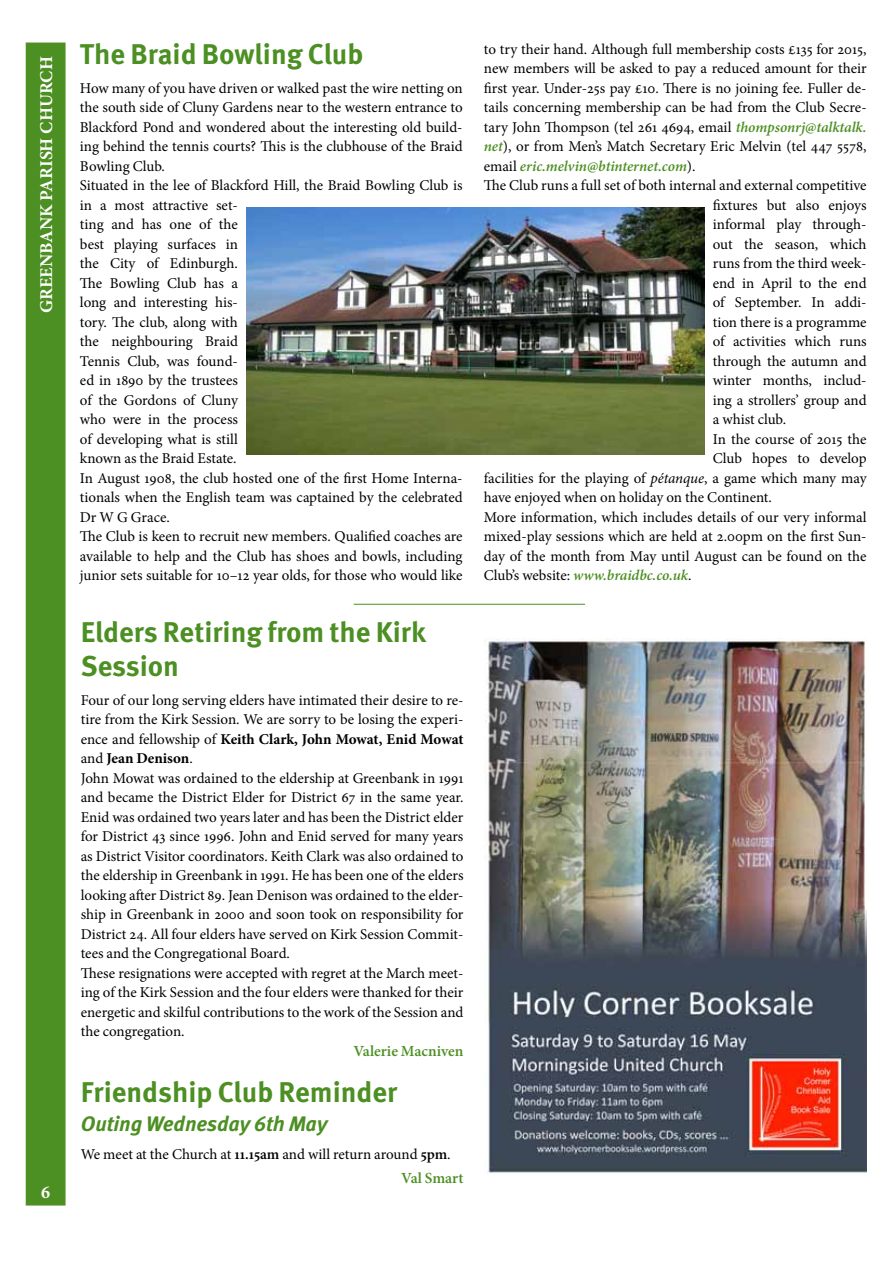
<style>
.page{position:relative;width:893px;height:1263px;background:#fff}
.page>*{position:absolute;margin:0;border:0;box-sizing:border-box;transform-origin:0 0}
.t1{font:700 28.5px/34.2px "Meta Pro";color:#4c8f22}
.t2{font:italic 700 21px "Meta Pro";letter-spacing:-.005em;color:#4c8f22}
.t3{font:700 18px "Minion Pro";color:#fff}
.t4{font:600 15.45px "Minion Pro";color:#4c8f22}
.t5{font:15px/19.5px "Minion Pro";letter-spacing:-.005em;color:#000}
.t6{font:italic 600 15px "Minion Pro";letter-spacing:-.005em;color:#4c8f22}
.s1{font-weight:700}
.s2{font-weight:600}
.s3{font-weight:600;font-style:italic;color:#4c8f22}
.s4{font-weight:400;font-style:normal;color:#000}
.s5{font-style:italic}
</style>
<div class="page">
<img style="left:246px;top:207px;width:458px;height:248px">
<hr style="left:354px;top:604px;width:231px;height:1px;background:#4c8f22">
<img style="left:485px;top:639px;width:381px;height:534px">
<div style="left:26px;top:43px;width:40px;height:1162px;background:#4c8f22;border:2px solid #4c8f22"></div>
<p class="t3" style="left:34px;top:313px;width:258px;rotate:-90deg">GREENBANK PARISH CHURCH</p>
<p class="t3" style="left:41px;top:1180px;width:10px">6</p>
<h1 class="t1" style="left:80px;top:38px;width:285px">The Braid Bowling Club</h1>
<p class="t5" style="left:80px;top:78px;width:384px">How many of you have driven or walked past the wire netting on the south side of Cluny Gardens near to the western entrance to Blackford Pond and wondered about the interesting old build&shy;ing behind the tennis courts? This is the clubhouse of the Braid Bowling Club.<br>Situated in the lee of Blackford Hill, the Braid Bowling Club is in a most attractive set-<br>ting and has one of the<br>best playing surfaces in<br>the City of Edinburgh.<br>The Bowling Club has a<br>long and interesting his-<br>tory. The club, along with<br>the neighbouring Braid<br>Tennis Club, was found-<br>ed in 1890 by the trustees<br>of the Gordons of Cluny<br>who were in the process<br>of developing what is still<br>known as the Braid Estate.<br>In August 1908, the club hosted one of the first Home Interna&shy;tionals when the English team was captained by the celebrated Dr W G Grace.<br>The Club is keen to recruit new members. Qualified coaches are available to help and the Club has shoes and bowls, including junior sets suitable for 10–12 year olds, for those who would like</p>
<h1 class="t1" style="left:81px;top:616px;width:347px">Elders Retiring from the Kirk<br>Session</h1>
<p class="t5" style="left:81px;top:690px;width:384px">Four of our long serving elders have intimated their desire to re&shy;tire from the Kirk Session. We are sorry to be losing the experi&shy;ence and fellowship of <span class="s1">Keith Clark, John Mowat, Enid Mowat </span>and <span class="s1">Jean Denison</span>.<br>John Mowat was ordained to the eldership at Greenbank in 1991 and became the District Elder for District 67 in the same year.<br>Enid was ordained two years later and has been the District elder for District 43 since 1996. John and Enid served for many years as District Visitor coordinators. Keith Clark was also ordained to the eldership in Greenbank in 1991. He has been one of the elders looking after District 89. Jean Denison was ordained to the elder&shy;ship in Greenbank in 2000 and soon took on responsibility for District 24. All four elders have served on Kirk Session Commit&shy;tees and the Congregational Board.<br>These resignations were accepted with regret at the March meet&shy;ing of the Kirk Session and the four elders were thanked for their energetic and skilful contributions to the work of the Session and the congregation.</p>
<p class="t4" style="left:353px;top:1040px;width:112px">Valerie Macniven</p>
<h1 class="t1" style="left:81px;top:1075px;width:318px">Friendship Club Reminder</h1>
<h2 class="t2" style="left:81px;top:1110px;width:248px">Outing Wednesday 6th May</h2>
<p class="t5" style="left:81px;top:1144px;width:371px">We meet at the Church at <span class="s2">11.15am</span> and will return around <span class="s2">5pm</span>.</p>
<p class="t4" style="left:401px;top:1167px;width:64px">Val Smart</p>
<p class="t5" style="left:484px;top:39px;width:384px">to try their hand. Although full membership costs £135 for 2015,</p>
<p class="t5" style="left:484px;top:59px;width:384px">new members will be asked to pay a reduced amount for their</p>
<p class="t5" style="left:484px;top:78px;width:384px">first year. Under-25s pay £10. There is no joining fee. Fuller de-</p>
<p class="t5" style="left:484px;top:98px;width:384px">tails concerning membership can be had from the Club Secre-</p>
<p class="t5" style="left:484px;top:117px;width:384px">tary John Thompson (tel 261 4694, email <span class="s3">thompsonrj@talktalk.</span></p>
<p class="t5" style="left:484px;top:137px;width:384px"><span class="s3">net</span>), or from Men’s Match Secretary Eric Melvin (tel 447 5578,</p>
<p class="t6" style="left:484px;top:155px;width:213px"><span class="s4">email</span> eric.melvin@btinternet.com<span class="s4">).</span></p>
<p class="t5" style="left:484px;top:176px;width:384px">The Club runs a full set of both internal and external competitive</p>
<p class="t5" style="left:713px;top:195px;width:155px">fixtures but also enjoys</p>
<p class="t5" style="left:713px;top:215px;width:155px">informal play through-</p>
<p class="t5" style="left:713px;top:234px;width:155px">out the season, which</p>
<p class="t5" style="left:713px;top:254px;width:155px">runs from the third week-</p>
<p class="t5" style="left:713px;top:273px;width:155px">end in April to the end</p>
<p class="t5" style="left:713px;top:293px;width:155px">of September. In addi-</p>
<p class="t5" style="left:713px;top:312px;width:155px">tion there is a programme</p>
<p class="t5" style="left:713px;top:332px;width:155px">of activities which runs</p>
<p class="t5" style="left:713px;top:351px;width:155px">through the autumn and</p>
<p class="t5" style="left:713px;top:371px;width:155px">winter months, includ-</p>
<p class="t5" style="left:713px;top:390px;width:155px">ing a strollers’ group and</p>
<p class="t5" style="left:713px;top:410px;width:75px">a whist club.</p>
<p class="t5" style="left:713px;top:429px;width:155px">In the course of 2015 the</p>
<p class="t5" style="left:713px;top:449px;width:155px">Club hopes to develop</p>
<p class="t5" style="left:484px;top:468px;width:384px">facilities for the playing of <span class="s5">pétanque</span>, a game which many may</p>
<p class="t5" style="left:484px;top:488px;width:290px">have enjoyed when on holiday on the Continent.</p>
<p class="t5" style="left:484px;top:507px;width:384px">More information, which includes details of our very informal</p>
<p class="t5" style="left:484px;top:527px;width:384px">mixed-play sessions which are held at 2.00pm on the first Sun-</p>
<p class="t5" style="left:484px;top:546px;width:384px">day of the month from May until August can be found on the</p>
<p class="t6" style="left:484px;top:565px;width:209px"><span class="s4">Club’s website:</span> www.braidbc.co.uk<span class="s4">.</span></p>
</div>
